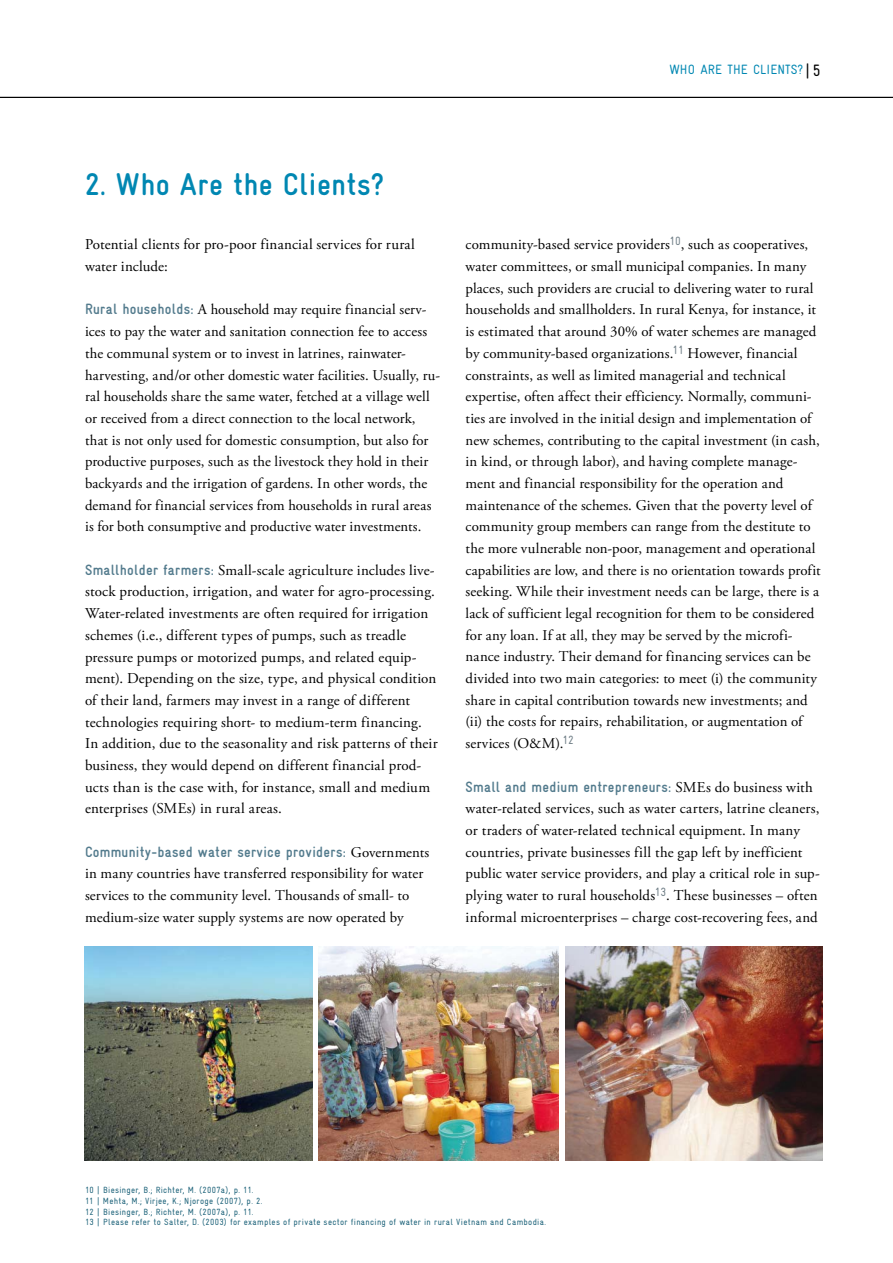
<style>
.page{position:relative;width:893px;height:1263px;background:#fff}
.page>*{position:absolute;margin:0;border:0;box-sizing:border-box;transform-origin:0 0}
.t1{font:700 condensed 31.5px "Gravur";letter-spacing:.02em;color:#0087b2}
.t2{font:15px/21.8px "Adobe Garamond Pro";letter-spacing:.01em;color:#000}
.t3{font:700 condensed 15px "Gravur";letter-spacing:.02em;color:#537b8d}
.t4{font:14.85px/21.8px "Adobe Garamond Pro";letter-spacing:.01em;color:#000}
.t5{font:condensed 13.5px "Gravur";letter-spacing:.01em;color:#0087b2}
.t6{font:condensed 9px/10.8px "Gravur";letter-spacing:.035em;color:#1f647b}
.s1{font-size:16.5px;color:#000}
.s2{font-family:"Gravur";font-weight:700;font-stretch:condensed;font-size:15px;color:#537b8d}
.s3{font-family:"Gravur";font-weight:700;font-stretch:condensed;color:#537b8d}
.s4{font-family:"Adobe Garamond Pro";font-weight:400;font-stretch:normal;font-size:14.85px;color:#000}
.s5{font-family:"Adobe Garamond Pro";font-weight:400;font-stretch:normal;color:#000}
</style>
<div class="page">
<hr style="left:0;top:97px;width:893px;height:1px;background:#000">
<img style="left:84px;top:946px;width:228px;height:214px">
<img style="left:319px;top:946px;width:240px;height:214px">
<img style="left:565px;top:946px;width:258px;height:214px">
<p class="t5" style="left:669px;top:62px;width:153px">WHO ARE THE CLIENTS?<span class="s1">| 5</span></p>
<h1 class="t1" style="left:85px;top:167px;width:300px">2. Who Are the Clients?</h1>
<p class="t2" style="left:85px;top:234px;width:331px">Potential clients for pro-poor financial services for rural water include:</p>
<p class="t4" style="left:85px;top:299px;width:357px"><span class="s2">Rural households:</span> A household may require financial serv&shy;ices to pay the water and sanitation connection fee to access the communal system or to invest in latrines, rainwater&shy;harvesting, and/or other domestic water facilities. Usually, ru&shy;ral households share the same water, fetched at a village well or received from a direct connection to the local network, that is not only used for domestic consumption, but also for productive purposes, such as the livestock they hold in their backyards and the irrigation of gardens. In other words, the demand for financial services from households in rural areas is for both consumptive and productive water investments.</p>
<p class="t2" style="left:85px;top:560px;width:354px"><span class="s3">Smallholder farmers:</span> Small-scale agriculture includes live&shy;stock production, irrigation, and water for agro-processing.<br>Water-related investments are often required for irrigation schemes (i.e., different types of pumps, such as treadle pressure pumps or motorized pumps, and related equip&shy;ment). Depending on the size, type, and physical condition of their land, farmers may invest in a range of different technologies requiring short- to medium-term financing.<br>In addition, due to the seasonality and risk patterns of their business, they would depend on different financial prod&shy;ucts than is the case with, for instance, small and medium enterprises (SMEs) in rural areas.</p>
<p class="t3" style="left:85px;top:843px;width:346px">Community-based water service providers: <span class="s4">Governments</span></p>
<p class="t4" style="left:85px;top:863px;width:340px">in many countries have transferred responsibility for water services to the community level. Thousands of small- to medium-size water supply systems are now operated by</p>
<p class="t4" style="left:466px;top:234px;width:357px">community-based service providers<sup>10</sup>, such as cooperatives, water committees, or small municipal companies. In many places, such providers are crucial to delivering water to rural households and smallholders. In rural Kenya, for instance, it is estimated that around 30% of water schemes are managed by community-based organizations.<sup>11</sup> However, financial constraints, as well as limited managerial and technical expertise, often affect their efficiency. Normally, communi&shy;ties are involved in the initial design and implementation of new schemes, contributing to the capital investment (in cash, in kind, or through labor), and having complete manage&shy;ment and financial responsibility for the operation and maintenance of the schemes. Given that the poverty level of community group members can range from the destitute to the more vulnerable non-poor, management and operational capabilities are low, and there is no orientation towards profit seeking. While their investment needs can be large, there is a lack of sufficient legal recognition for them to be considered for any loan. If at all, they may be served by the microfi&shy;nance industry. Their demand for financing services can be divided into two main categories: to meet (i) the community share in capital contribution towards new investments; and (ii) the costs for repairs, rehabilitation, or augmentation of services (O&amp;M).<sup>12</sup></p>
<p class="t3" style="left:466px;top:778px;width:349px">Small and medium entrepreneurs: <span class="s5">SMEs do business with</span></p>
<p class="t2" style="left:466px;top:798px;width:356px">water-related services, such as water carters, latrine cleaners, or traders of water-related technical equipment. In many countries, private businesses fill the gap left by inefficient public water service providers, and play a critical role in sup&shy;plying water to rural households<sup>13</sup>. These businesses – often informal microenterprises – charge cost-recovering fees, and</p>
<p class="t6" style="left:85px;top:1184px;width:463px">10 | Biesinger, B.; Richter, M. (2007a), p. 11.<br>11 | Mehta, M.; Virjee, K.; Njoroge (2007), p. 2.<br>12 | Biesinger, B.; Richter, M. (2007a), p. 11.<br>13 | Please refer to Salter, D. (2003) for examples of private sector financing of water in rural Vietnam and Cambodia.</p>
</div>
